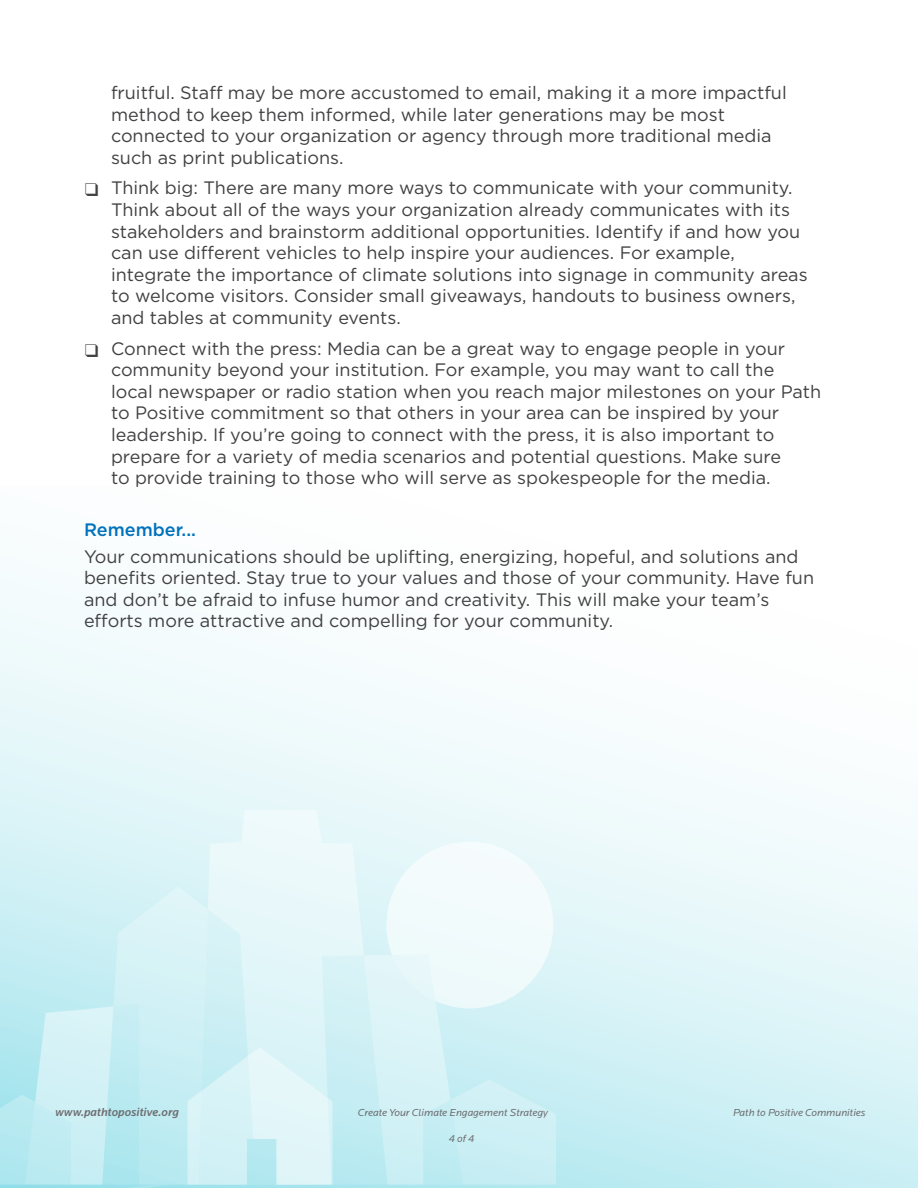
<style>
.page{position:relative;width:918px;height:1188px;background:#fff}
.page>*{position:absolute;margin:0;border:0;box-sizing:border-box;transform-origin:0 0}
.t1{font:18px/21.6px "Gotham";color:#414042}
.t2{font:500 18px "Gotham";color:#0072bc}
.t3{font:italic 500 12px "Locator";color:#6d6e71}
.t4{font:italic 10.5px "Locator";color:#6d6e71}
</style>
<div class="page">
<div style="left:0;top:486px;width:918px;height:702px;background:linear-gradient(to bottom,#fff,#cbeff5)"></div>
<img style="left:0;top:810px;width:555px;height:378px">
<p class="t1" style="left:111px;top:81px;width:677px">fruitful. Staff may be more accustomed to email, making it a more impactful method to keep them informed, while later generations may be most connected to your organization or agency through more traditional media such as print publications.</p>
<p class="t1" style="left:111px;top:177px;width:698px">Think big: There are many more ways to communicate with your community.<br>Think about all of the ways your organization already communicates with its stakeholders and brainstorm additional opportunities. Identify if and how you can use different vehicles to help inspire your audiences. For example, integrate the importance of climate solutions into signage in community areas to welcome visitors. Consider small giveaways, handouts to business owners, and tables at community events.</p>
<p class="t1" style="left:111px;top:337px;width:712px">Connect with the press: Media can be a great way to engage people in your community beyond your institution. For example, you may want to call the<br>local newspaper or radio station when you reach major milestones on your Path to Positive commitment so that others in your area can be inspired by your leadership. If you’re going to connect with the press, it is also important to prepare for a variety of media scenarios and potential questions. Make sure<br>to provide training to those who will serve as spokespeople for the media.</p>
<p class="t2" style="left:84px;top:518px;width:114px">Remember...</p>
<p class="t1" style="left:84px;top:545px;width:732px">Your communications should be uplifting, energizing, hopeful, and solutions and benefits oriented. Stay true to your values and those of your community. Have fun and don’t be afraid to infuse humor and creativity. This will make your team’s efforts more attractive and compelling for your community.</p>
<p class="t3" style="left:56px;top:1105px;width:125px">www.pathtopositive.org</p>
<p class="t4" style="left:358px;top:1107px;width:191px">Create Your Climate Engagement Strategy</p>
<p class="t4" style="left:733px;top:1107px;width:134px">Path to Positive Communities</p>
<p class="t4" style="left:449px;top:1133px;width:27px">4 of 4</p>
</div>
